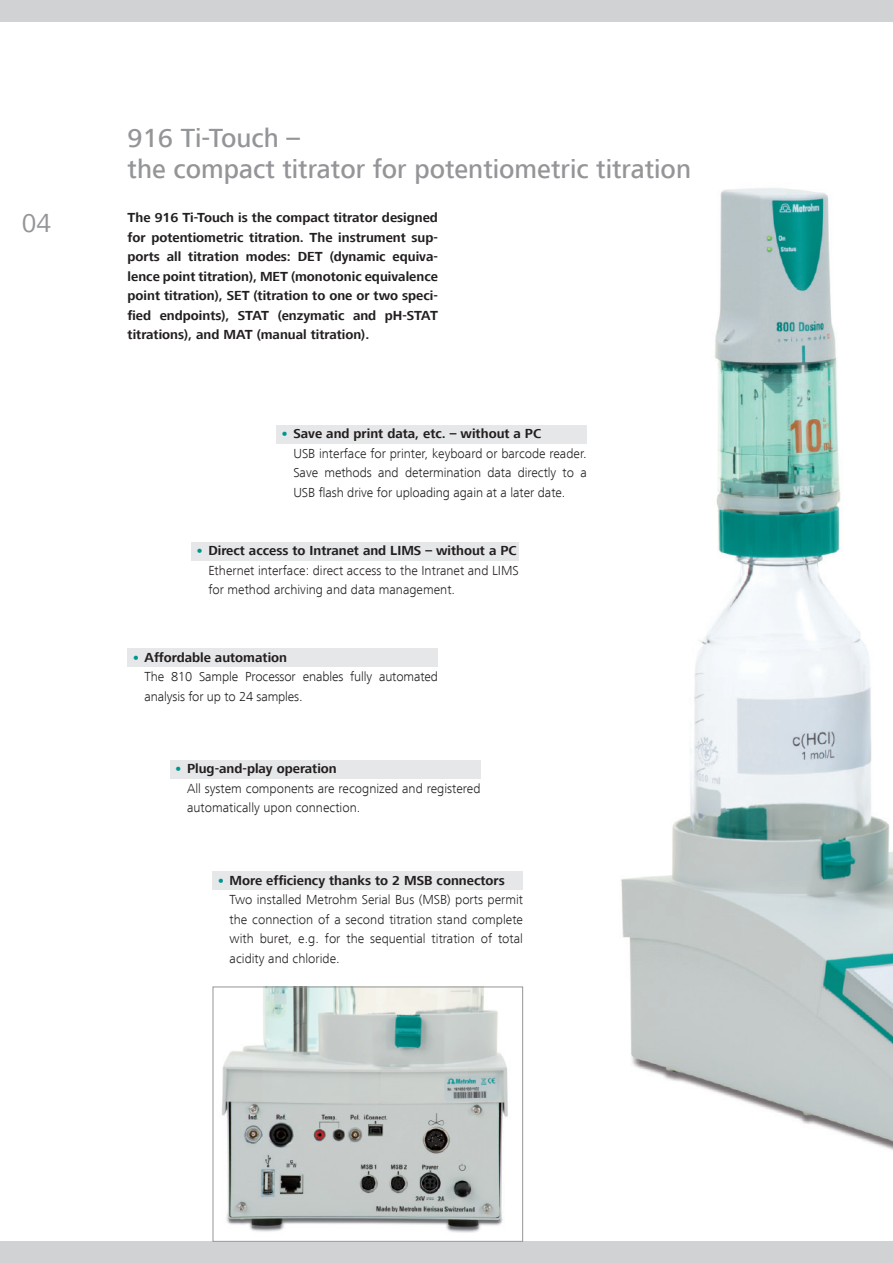
<style>
.page{position:relative;width:893px;height:1263px;background:#fff}
.page>*{position:absolute;margin:0;border:0;box-sizing:border-box;transform-origin:0 0}
.t1{font:500 27px/30.8px "Frutiger Next LT";color:#939598}
.t2{font:27px "Frutiger Next LT";color:#939598}
.t3{font:300 13.5px/19.5px "Frutiger Next LT";color:#231f20}
.t4{font:700 13.5px/19.5px "Frutiger Next LT";color:#231f20;text-align:justify}
.s1{font-weight:800;color:#00968f}
.s2{font-weight:700}
</style>
<div class="page">
<div style="left:0;top:0;width:893px;height:21px;background:#d1d2d4"></div>
<div style="left:0;top:1242px;width:893px;height:21px;background:#d1d2d4"></div>
<img style="left:523px;top:188px;width:370px;height:1022px">
<div style="left:191px;top:542px;width:328px;height:18px;background:#e6e7e9"></div>
<div style="left:213px;top:872px;width:310px;height:18px;background:#e6e7e9"></div>
<div style="left:276px;top:425px;width:311px;height:18px;background:#e6e7e9"></div>
<img style="left:221px;top:988px;width:287px;height:245px">
<div style="left:213px;top:986px;width:310px;height:256px;border:1px solid #939598"></div>
<div style="left:170px;top:760px;width:310px;height:18px;background:#e6e7e9"></div>
<div style="left:128px;top:648px;width:310px;height:19px;background:#e6e7e9"></div>
<h1 class="t2" style="left:22px;top:208px;width:31px">04</h1>
<h1 class="t1" style="left:128px;top:123px;width:565px">916 Ti-Touch –<br>the compact titrator for potentiometric titration</h1>
<p class="t4" style="left:128px;top:208px;width:312px">The 916 Ti-Touch is the compact titrator designed for potentiometric titration. The instrument sup&shy;ports all titration modes: DET (dynamic equiva&shy;lence point titration), MET (monotonic equivalence point titration), SET (titration to one or two speci&shy;fied endpoints), STAT (enzymatic and pH-STAT titrations), and MAT (manual titration).</p>
<p class="t3" style="left:293px;top:424px;width:295px;text-indent:-13px"><span class="s1">•</span> <span class="s2">Save and print data, etc. – without a PC<br></span>USB interface for printer, keyboard or barcode reader.<br>Save methods and determination data directly to a USB flash drive for uploading again at a later date.</p>
<p class="t3" style="left:208px;top:541px;width:312px;text-indent:-13px"><span class="s1">•</span> <span class="s2">Direct access to Intranet and LIMS – without a PC<br></span>Ethernet interface: direct access to the Intranet and LIMS for method archiving and data management.</p>
<p class="t3" style="left:145px;top:647px;width:295px;text-indent:-13px"><span class="s1">•</span> <span class="s2">Affordable automation<br></span>The 810 Sample Processor enables fully automated analysis for up to 24 samples.</p>
<p class="t3" style="left:187px;top:759px;width:295px;text-indent:-13px"><span class="s1">•</span> <span class="s2">Plug-and-play operation<br></span>All system components are recognized and registered automatically upon connection.</p>
<p class="t3" style="left:230px;top:871px;width:295px;text-indent:-13px"><span class="s1">•</span> <span class="s2">More efficiency thanks to 2 MSB connectors </span>Two installed Metrohm Serial Bus (MSB) ports permit the connection of a second titration stand complete with buret, e.g. for the sequential titration of total acidity and chloride.</p>
</div>
